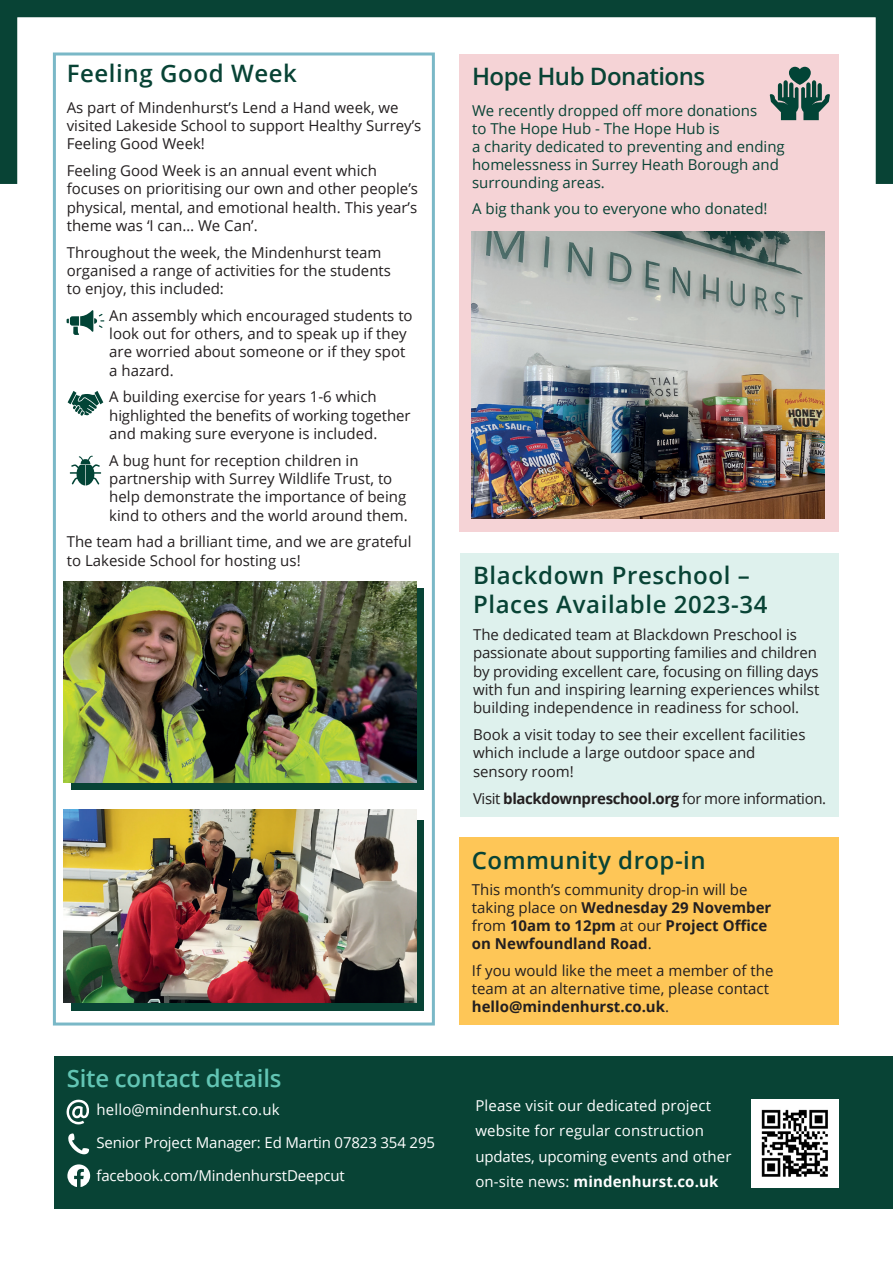
<style>
.page{position:relative;width:893px;height:1263px;background:#fff}
.page>*{position:absolute;margin:0;border:0;box-sizing:border-box;transform-origin:0 0}
.t1{font:600 24px/29.1px "Open Sans";letter-spacing:.025em;color:#084335}
.t2{font:600 24px "Open Sans";letter-spacing:-.01em;color:#62c5b4}
.t3{font:600 24px "Open Sans";letter-spacing:-.02em;color:#084335}
.t4{font:15px/18.3px "Open Sans";color:#231f20}
.t5{font:15px/18px "Open Sans";color:#084335}
.t6{font:15px/25.3px "Open Sans";letter-spacing:.01em;color:#fff}
.t7{font:700 15px/18px "Open Sans";color:#231f20}
.t8{font:15px "Open Sans";letter-spacing:-.01em;color:#fff}
.t9{font:15px "Open Sans";letter-spacing:-.025em;color:#231f20}
.s1{font-weight:700}
.s2{font-weight:400}
</style>
<div class="page">
<div style="left:53px;top:52px;width:382px;height:973px;border:3px solid #7ab8c7"></div>
<div style="left:459px;top:54px;width:380px;height:477px;background:#f5d3d6"></div>
<img style="left:471px;top:232px;width:353px;height:287px">
<div style="left:71px;top:588px;width:353px;height:201px;background:#084335"></div>
<div style="left:71px;top:820px;width:353px;height:191px;background:#084335"></div>
<svg style="left:0;top:0;width:893px;height:199px"></svg>
<div style="left:54px;top:1057px;width:839px;height:152px;background:#084335"></div>
<svg style="left:68px;top:1133px;width:21px;height:21px"></svg>
<svg style="left:66px;top:1099px;width:23px;height:25px"></svg>
<img style="left:752px;top:1100px;width:87px;height:87px">
<svg style="left:67px;top:1164px;width:23px;height:23px"></svg>
<div style="left:459px;top:838px;width:380px;height:187px;background:#fec657"></div>
<svg style="left:770px;top:67px;width:60px;height:53px"></svg>
<div style="left:460px;top:553px;width:379px;height:263px;background:#def1ed"></div>
<img style="left:63px;top:581px;width:353px;height:202px">
<img style="left:63px;top:810px;width:354px;height:192px">
<svg style="left:67px;top:310px;width:37px;height:25px"></svg>
<svg style="left:68px;top:391px;width:35px;height:25px"></svg>
<svg style="left:70px;top:456px;width:31px;height:29px"></svg>
<p class="t1" style="left:67px;top:58px;width:232px">Feeling Good Week</p>
<p class="t4" style="left:67px;top:98px;width:356px">As part of Mindenhurst’s Lend a Hand week, we visited Lakeside School to support Healthy Surrey’s<br>Feeling Good Week!</p>
<p class="t4" style="left:67px;top:161px;width:353px">Feeling Good Week is an annual event which focuses on prioritising our own and other people’s physical, mental, and emotional health. This year’s theme was ‘I can… We Can’.</p>
<p class="t4" style="left:67px;top:243px;width:326px">Throughout the week, the Mindenhurst team organised a range of activities for the students</p>
<p class="t4" style="left:67px;top:279px;width:159px">to enjoy, this included:</p>
<p class="t4" style="left:109px;top:306px;width:305px">An assembly which encouraged students to look out for others, and to speak up if they are worried about someone or if they spot</p>
<p class="t4" style="left:109px;top:361px;width:66px">a hazard.</p>
<p class="t4" style="left:109px;top:387px;width:303px">A building exercise for years 1-6 which highlighted the benefits of working together and making sure everyone is included.</p>
<p class="t4" style="left:109px;top:451px;width:300px">A bug hunt for reception children in partnership with Surrey Wildlife Trust, to help demonstrate the importance of being kind to others and the world around them.</p>
<p class="t4" style="left:67px;top:532px;width:346px">The team had a brilliant time, and we are grateful to Lakeside School for hosting us!</p>
<p class="t2" style="left:67px;top:1061px;width:216px">Site contact details</p>
<p class="t6" style="left:97px;top:1097px;width:185px">hello@mindenhurst.co.uk</p>
<p class="t8" style="left:97px;top:1132px;width:340px">Senior Project Manager: Ed Martin 07823 354 295</p>
<p class="t8" style="left:97px;top:1165px;width:250px">facebook.com/MindenhurstDeepcut</p>
<p class="t3" style="left:472px;top:60px;width:235px">Hope Hub Donations</p>
<p class="t5" style="left:472px;top:101px;width:314px">We recently dropped off more donations<br>to The Hope Hub - The Hope Hub is<br>a charity dedicated to preventing and ending homelessness in Surrey Heath Borough and surrounding areas.</p>
<p class="t5" style="left:472px;top:200px;width:297px">A big thank you to everyone who donated!</p>
<p class="t1" style="left:473px;top:560px;width:296px">Blackdown Preschool –<br>Places Available 2023-34</p>
<p class="t4" style="left:473px;top:625px;width:348px">The dedicated team at Blackdown Preschool is passionate about supporting families and children by providing excellent care, focusing on filling days with fun and inspiring learning experiences whilst building independence in readiness for school.</p>
<p class="t4" style="left:473px;top:725px;width:334px">Book a visit today to see their excellent facilities which include a large outdoor space and</p>
<p class="t4" style="left:473px;top:762px;width:102px">sensory room!</p>
<p class="t9" style="left:473px;top:788px;width:355px">Visit <span class="s1">blackdownpreschool.org</span> for more information.</p>
<p class="t1" style="left:472px;top:845px;width:235px">Community drop-in</p>
<p class="t4" style="left:472px;top:880px;width:277px">This month’s community drop-in will be</p>
<p class="t7" style="left:472px;top:898px;width:301px"><span class="s2">taking place on</span> Wednesday 29 November</p>
<p class="t7" style="left:472px;top:916px;width:297px"><span class="s2">from</span> 10am to 12pm <span class="s2">at our</span> Project Office on Newfoundland Road<span class="s2">.</span></p>
<p class="t4" style="left:472px;top:961px;width:303px">If you would like the meet a member of the</p>
<p class="t4" style="left:472px;top:979px;width:299px">team at an alternative time, please contact</p>
<p class="t7" style="left:472px;top:997px;width:199px">hello@mindenhurst.co.uk<span class="s2">.</span></p>
<p class="t6" style="left:475px;top:1093px;width:258px">Please visit our dedicated project website for regular construction updates, upcoming events and other on-site news: <span class="s1">mindenhurst.co.uk</span></p>
</div>
